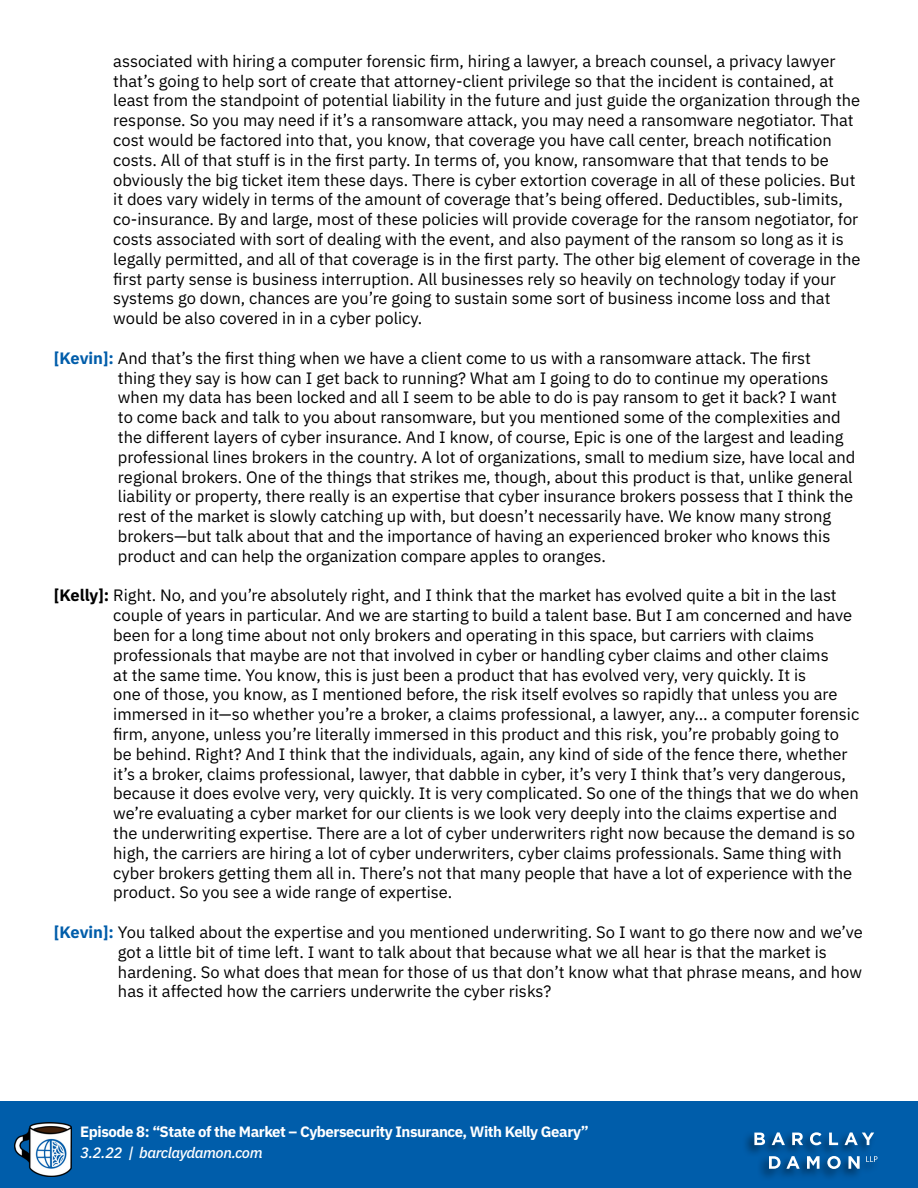
<style>
.page{position:relative;width:918px;height:1188px;background:#fff}
.page>*{position:absolute;margin:0;border:0;box-sizing:border-box;transform-origin:0 0}
.t1{font:16.5px/19.8px "IBM Plex Sans";color:#000}
.t2{font:700 15px "IBM Plex Sans";letter-spacing:-.03em;color:#fff}
.t3{font:italic 500 15px "IBM Plex Sans";letter-spacing:-.03em;color:#fff}
.s1{font-weight:700;color:#005daa}
.s2{font-weight:700}
</style>
<div class="page">
<div style="left:0;top:1102px;width:918px;height:86px;background:#005daa"></div>
<img style="left:15px;top:1123px;width:56px;height:53px">
<div style="left:742px;top:1130px;width:138px;height:51px;background:#000;opacity:.55"></div>
<svg style="left:866px;top:1156px;width:11px;height:6px"></svg>
<svg style="left:754px;top:1133px;width:11px;height:12px"></svg>
<svg style="left:772px;top:1132px;width:13px;height:13px"></svg>
<svg style="left:792px;top:1133px;width:11px;height:12px"></svg>
<svg style="left:810px;top:1132px;width:12px;height:13px"></svg>
<svg style="left:829px;top:1133px;width:9px;height:12px"></svg>
<svg style="left:845px;top:1132px;width:29px;height:13px"></svg>
<svg style="left:769px;top:1156px;width:31px;height:13px"></svg>
<svg style="left:807px;top:1156px;width:13px;height:13px"></svg>
<svg style="left:827px;top:1156px;width:14px;height:13px"></svg>
<svg style="left:848px;top:1156px;width:12px;height:13px"></svg>
<p class="t1" style="left:113px;top:50px;width:749px">associated with hiring a computer forensic firm, hiring a lawyer, a breach counsel, a privacy lawyer that’s going to help sort of create that attorney-client privilege so that the incident is contained, at least from the standpoint of potential liability in the future and just guide the organization through the response. So you may need if it’s a ransomware attack, you may need a ransomware negotiator. That cost would be factored into that, you know, that coverage you have call center, breach notification costs. All of that stuff is in the first party. In terms of, you know, ransomware that that tends to be obviously the big ticket item these days. There is cyber extortion coverage in all of these policies. But it does vary widely in terms of the amount of coverage that’s being offered. Deductibles, sub-limits, co-insurance. By and large, most of these policies will provide coverage for the ransom negotiator, for costs associated with sort of dealing with the event, and also payment of the ransom so long as it is legally permitted, and all of that coverage is in the first party. The other big element of coverage in the first party sense is business interruption. All businesses rely so heavily on technology today if your systems go down, chances are you’re going to sustain some sort of business income loss and that would be also covered in in a cyber policy.</p>
<p class="t1" style="left:118px;top:347px;width:739px;text-indent:-64px"><span class="s1">[Kevin]:</span> And that’s the first thing when we have a client come to us with a ransomware attack. The first<br>thing they say is how can I get back to running? What am I going to do to continue my operations when my data has been locked and all I seem to be able to do is pay ransom to get it back? I want to come back and talk to you about ransomware, but you mentioned some of the complexities and the different layers of cyber insurance. And I know, of course, Epic is one of the largest and leading professional lines brokers in the country. A lot of organizations, small to medium size, have local and regional brokers. One of the things that strikes me, though, about this product is that, unlike general liability or property, there really is an expertise that cyber insurance brokers possess that I think the rest of the market is slowly catching up with, but doesn’t necessarily have. We know many strong brokers—but talk about that and the importance of having an experienced broker who knows this product and can help the organization compare apples to oranges.</p>
<p class="t1" style="left:113px;top:584px;width:748px;text-indent:-59px"><span class="s2">[Kelly]:</span> Right. No, and you’re absolutely right, and I think that the market has evolved quite a bit in the last couple of years in particular. And we are starting to build a talent base. But I am concerned and have been for a long time about not only brokers and operating in this space, but carriers with claims professionals that maybe are not that involved in cyber or handling cyber claims and other claims<br>at the same time. You know, this is just been a product that has evolved very, very quickly. It is<br>one of those, you know, as I mentioned before, the risk itself evolves so rapidly that unless you are immersed in it—so whether you’re a broker, a claims professional, a lawyer, any… a computer forensic firm, anyone, unless you’re literally immersed in this product and this risk, you’re probably going to be behind. Right? And I think that the individuals, again, any kind of side of the fence there, whether it’s a broker, claims professional, lawyer, that dabble in cyber, it’s very I think that’s very dangerous, because it does evolve very, very quickly. It is very complicated. So one of the things that we do when we’re evaluating a cyber market for our clients is we look very deeply into the claims expertise and the underwriting expertise. There are a lot of cyber underwriters right now because the demand is so high, the carriers are hiring a lot of cyber underwriters, cyber claims professionals. Same thing with cyber brokers getting them all in. There’s not that many people that have a lot of experience with the product. So you see a wide range of expertise.</p>
<p class="t1" style="left:118px;top:921px;width:746px;text-indent:-64px"><span class="s1">[Kevin]:</span> You talked about the expertise and you mentioned underwriting. So I want to go there now and we’ve got a little bit of time left. I want to talk about that because what we all hear is that the market is hardening. So what does that mean for those of us that don’t know what that phrase means, and how has it affected how the carriers underwrite the cyber risks?</p>
<p class="t2" style="left:80px;top:1119px;width:510px">Episode 8: “State of the Market – Cybersecurity Insurance, With Kelly Geary”</p>
<p class="t3" style="left:80px;top:1141px;width:184px">3.2.22 | barclaydamon.com</p>
</div>
